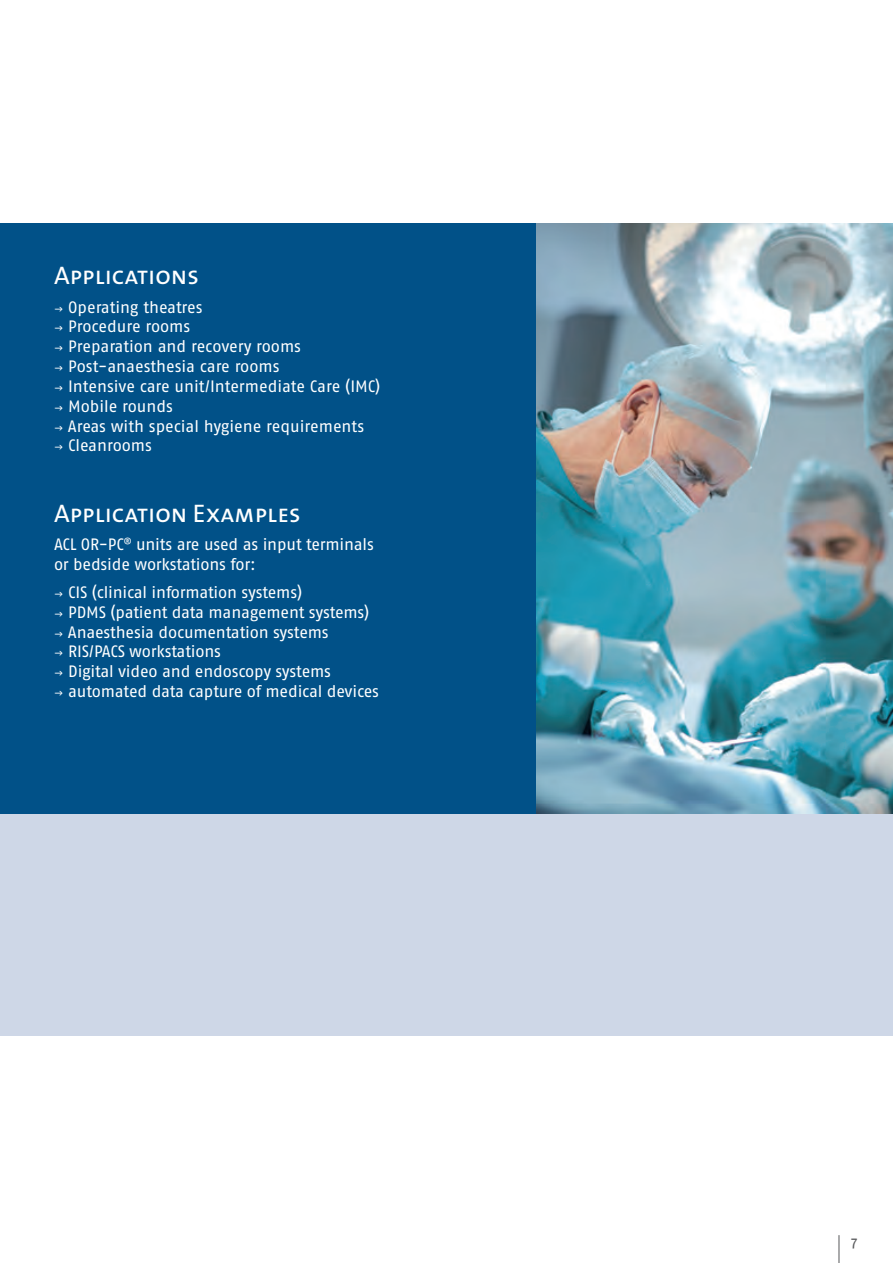
<style>
.page{position:relative;width:893px;height:1263px;background:#fff}
.page>*{position:absolute;margin:0;border:0;box-sizing:border-box;transform-origin:0 0}
.t1{font:25.5px "The Sans Caps";color:#fff}
.t2{font:16.5px/19.8px "Fago OT";letter-spacing:-.01em;color:#fff}
.t3{font:15px "Fago OT";color:#57585a}
</style>
<div class="page">
<svg style="left:839px;top:1235px;width:1px;height:28px"></svg>
<div style="left:0;top:813px;width:893px;height:222px;background:#ced7e7"></div>
<div style="left:0;top:223px;width:638px;height:590px;background:#015188"></div>
<img style="left:536px;top:223px;width:357px;height:590px">
<h1 class="t1" style="left:54px;top:255px;width:146px">Applications</h1>
<p class="t2" style="left:68px;top:297px;width:314px">Operating theatres<br>Procedure rooms<br>Preparation and recovery rooms<br>Post-anaesthesia care rooms<br>Intensive care unit/Intermediate Care (IMC)<br>Mobile rounds<br>Areas with special hygiene requirements<br>Cleanrooms</p>
<h1 class="t1" style="left:54px;top:492px;width:248px">Application Examples</h1>
<p class="t2" style="left:54px;top:534px;width:321px">ACL OR-PC<sup>®</sup> units are used as input terminals or bedside workstations for:</p>
<p class="t2" style="left:68px;top:582px;width:313px">CIS (clinical information systems)<br>PDMS (patient data management systems)<br>Anaesthesia documentation systems RIS/PACS workstations<br>Digital video and endoscopy systems automated data capture of medical devices</p>
<p class="t3" style="left:851px;top:1233px;width:8px">7</p>
</div>
